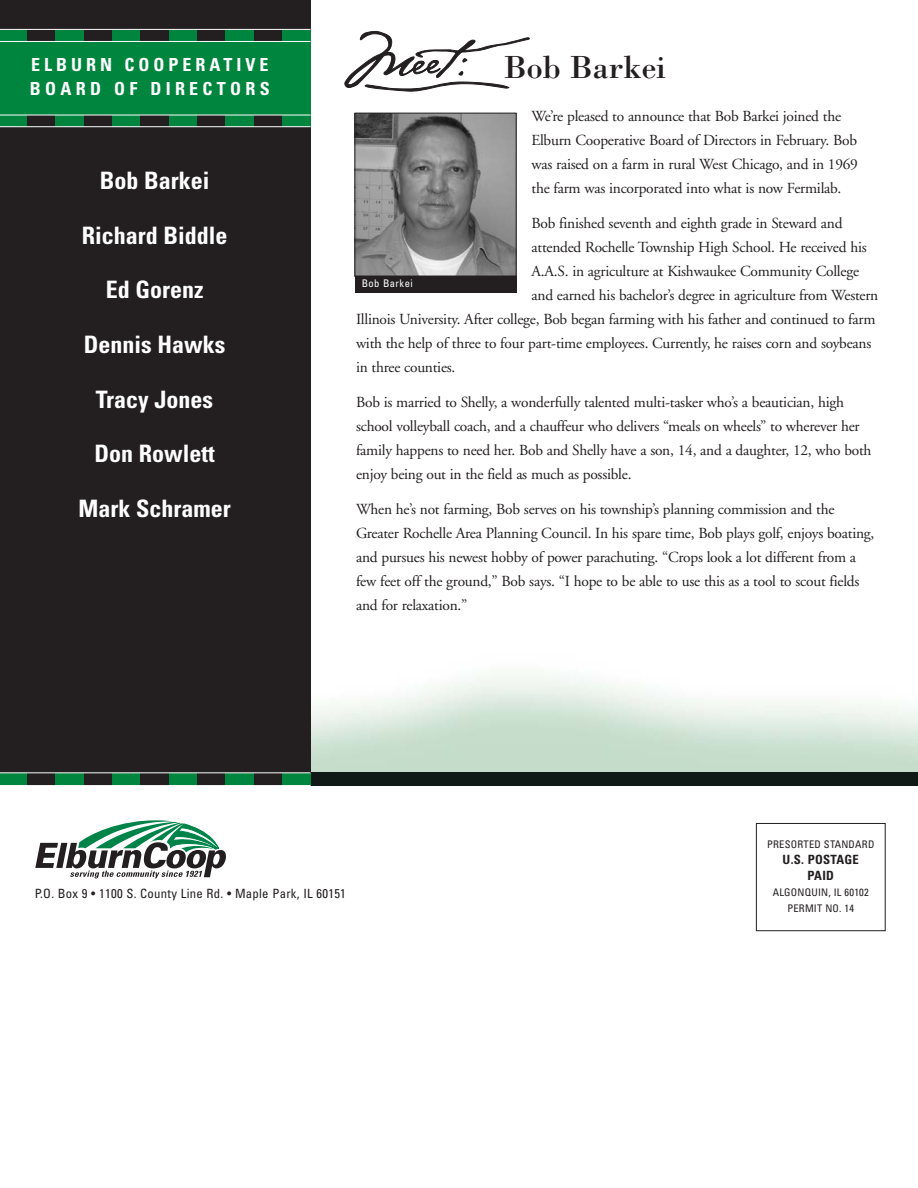
<style>
.page{position:relative;width:918px;height:1188px;background:#fff}
.page>*{position:absolute;margin:0;border:0;box-sizing:border-box;transform-origin:0 0}
.t1{font:33px "Bodoni";color:#231f20}
.t2{font:700 condensed 24px "Univers";color:#fff}
.t3{font:700 condensed 18px/24px "Univers";letter-spacing:.22em;color:#fff}
.t4{font:15.3px/24px "Adobe Garamond";letter-spacing:-.015em;color:#231f20}
.t5{font:condensed 12.75px "Univers";letter-spacing:.02em;color:#231f20}
.t6{font:700 condensed 12.75px/16.2px "Univers";letter-spacing:.02em;color:#231f20;text-align:center}
.t7{font:condensed 10.5px/16.2px "Univers";letter-spacing:.02em;color:#231f20;text-align:center}
.t8{font:condensed 10.5px "Univers";letter-spacing:.045em;color:#fff}
</style>
<div class="page">
<img style="left:311px;top:114px;width:607px;height:658px">
<div style="left:0;top:0;width:311px;height:785px;background:#231f20"></div>
<div style="left:0;top:40px;width:310px;height:78px;background:#00853e"></div>
<svg style="left:35px;top:820px;width:191px;height:58px"></svg>
<div style="left:0;top:772px;width:918px;height:13px;background:#0f1a16"></div>
<div style="left:0;top:115px;width:27px;height:12px;background:#00853e"></div>
<div style="left:27px;top:115px;width:29px;height:12px;background:#231f20"></div>
<div style="left:56px;top:115px;width:28px;height:12px;background:#00853e"></div>
<div style="left:84px;top:115px;width:28px;height:12px;background:#231f20"></div>
<div style="left:112px;top:115px;width:29px;height:12px;background:#00853e"></div>
<div style="left:141px;top:115px;width:28px;height:12px;background:#231f20"></div>
<div style="left:169px;top:115px;width:28px;height:12px;background:#00853e"></div>
<div style="left:197px;top:115px;width:29px;height:12px;background:#231f20"></div>
<div style="left:226px;top:115px;width:28px;height:12px;background:#00853e"></div>
<div style="left:254px;top:115px;width:28px;height:12px;background:#231f20"></div>
<div style="left:282px;top:115px;width:29px;height:12px;background:#00853e"></div>
<div style="left:0;top:30px;width:27px;height:11px;background:#00853e"></div>
<div style="left:27px;top:30px;width:29px;height:11px;background:#231f20"></div>
<div style="left:56px;top:30px;width:28px;height:11px;background:#00853e"></div>
<div style="left:84px;top:30px;width:28px;height:11px;background:#231f20"></div>
<div style="left:112px;top:30px;width:29px;height:11px;background:#00853e"></div>
<div style="left:141px;top:30px;width:28px;height:11px;background:#231f20"></div>
<div style="left:169px;top:30px;width:28px;height:11px;background:#00853e"></div>
<div style="left:197px;top:30px;width:29px;height:11px;background:#231f20"></div>
<div style="left:226px;top:30px;width:28px;height:11px;background:#00853e"></div>
<div style="left:254px;top:30px;width:28px;height:11px;background:#231f20"></div>
<div style="left:282px;top:30px;width:29px;height:11px;background:#00853e"></div>
<hr style="left:0;top:126px;width:310px;height:1px;background:#fff">
<hr style="left:0;top:29px;width:310px;height:1px;background:#fff">
<hr style="left:0;top:41px;width:310px;height:1px;background:#fff">
<hr style="left:0;top:115px;width:310px;height:1px;background:#fff">
<div style="left:0;top:773px;width:27px;height:13px;background:#00853e"></div>
<div style="left:27px;top:773px;width:29px;height:13px;background:#231f20"></div>
<div style="left:56px;top:773px;width:28px;height:13px;background:#00853e"></div>
<div style="left:84px;top:773px;width:28px;height:13px;background:#231f20"></div>
<div style="left:112px;top:773px;width:29px;height:13px;background:#00853e"></div>
<div style="left:141px;top:773px;width:28px;height:13px;background:#231f20"></div>
<div style="left:169px;top:773px;width:28px;height:13px;background:#00853e"></div>
<div style="left:197px;top:773px;width:29px;height:13px;background:#231f20"></div>
<div style="left:226px;top:773px;width:28px;height:13px;background:#00853e"></div>
<div style="left:254px;top:773px;width:28px;height:13px;background:#231f20"></div>
<div style="left:282px;top:773px;width:29px;height:13px;background:#00853e"></div>
<hr style="left:0;top:785px;width:310px;height:1px;background:#fff">
<hr style="left:0;top:772px;width:310px;height:1px;background:#fff">
<div style="left:756px;top:823px;width:130px;height:108px;border:1px solid #231f20"></div>
<svg style="left:344px;top:31px;width:186px;height:61px"></svg>
<img style="left:357px;top:115px;width:158px;height:159px">
<div style="left:355px;top:113px;width:162px;height:163px;border:1px solid #231f20"></div>
<div style="left:355px;top:276px;width:162px;height:17px;background:#231f20"></div>
<p class="t3" style="left:30px;top:55px;width:242px">ELBURN COOPERATIVE<br>BOARD OF DIRECTORS</p>
<h2 class="t2" style="left:100px;top:171px;width:111px">Bob Barkei</h2>
<h2 class="t2" style="left:82px;top:226px;width:147px">Richard Biddle</h2>
<h2 class="t2" style="left:106px;top:281px;width:99px">Ed Gorenz</h2>
<h2 class="t2" style="left:84px;top:336px;width:143px">Dennis Hawks</h2>
<h2 class="t2" style="left:96px;top:390px;width:119px">Tracy Jones</h2>
<h2 class="t2" style="left:94px;top:445px;width:122px">Don Rowlett</h2>
<h2 class="t2" style="left:78px;top:500px;width:154px">Mark Schramer</h2>
<h1 class="t1" style="left:504px;top:55px;width:163px">Bob Barkei</h1>
<p class="t4" style="left:532px;top:106px;width:328px">We’re pleased to announce that Bob Barkei joined the Elburn Cooperative Board of Directors in February. Bob was raised on a farm in rural West Chicago, and in 1969 the farm was incorporated into what is now Fermilab.</p>
<p class="t4" style="left:532px;top:213px;width:312px">Bob finished seventh and eighth grade in Steward and</p>
<p class="t4" style="left:532px;top:237px;width:337px">attended Rochelle Township High School. He received his</p>
<p class="t4" style="left:532px;top:261px;width:329px">A.A.S. in agriculture at Kishwaukee Community College</p>
<p class="t4" style="left:532px;top:285px;width:348px">and earned his bachelor’s degree in agriculture from Western</p>
<p class="t4" style="left:356px;top:309px;width:521px">Illinois University. After college, Bob began farming with his father and continued to farm</p>
<p class="t4" style="left:356px;top:333px;width:517px">with the help of three to four part-time employees. Currently, he raises corn and soybeans</p>
<p class="t4" style="left:356px;top:357px;width:101px">in three counties.</p>
<p class="t4" style="left:356px;top:391px;width:517px">Bob is married to Shelly, a wonderfully talented multi-tasker who’s a beautician, high school volleyball coach, and a chauffeur who delivers “meals on wheels” to wherever her family happens to need her. Bob and Shelly have a son, 14, and a daughter, 12, who both enjoy being out in the field as much as possible.</p>
<p class="t4" style="left:356px;top:498px;width:520px">When he’s not farming, Bob serves on his township’s planning commission and the Greater Rochelle Area Planning Council. In his spare time, Bob plays golf, enjoys boating, and pursues his newest hobby of power parachuting. “Crops look a lot different from a few feet off the ground,” Bob says. “I hope to be able to use this as a tool to scout fields and for relaxation.”</p>
<p class="t8" style="left:362px;top:279px;width:53px">Bob Barkei</p>
<p class="t5" style="left:35px;top:888px;width:313px">P.O. Box 9 • 1100 S. County Line Rd. • Maple Park, IL 60151</p>
<p class="t7" style="left:767px;top:837px;width:109px">PRESORTED STANDARD</p>
<p class="t6" style="left:783px;top:852px;width:78px">U.S. POSTAGE<br>PAID</p>
<p class="t7" style="left:773px;top:885px;width:98px">ALGONQUIN, IL 60102<br>PERMIT NO. 14</p>
</div>
